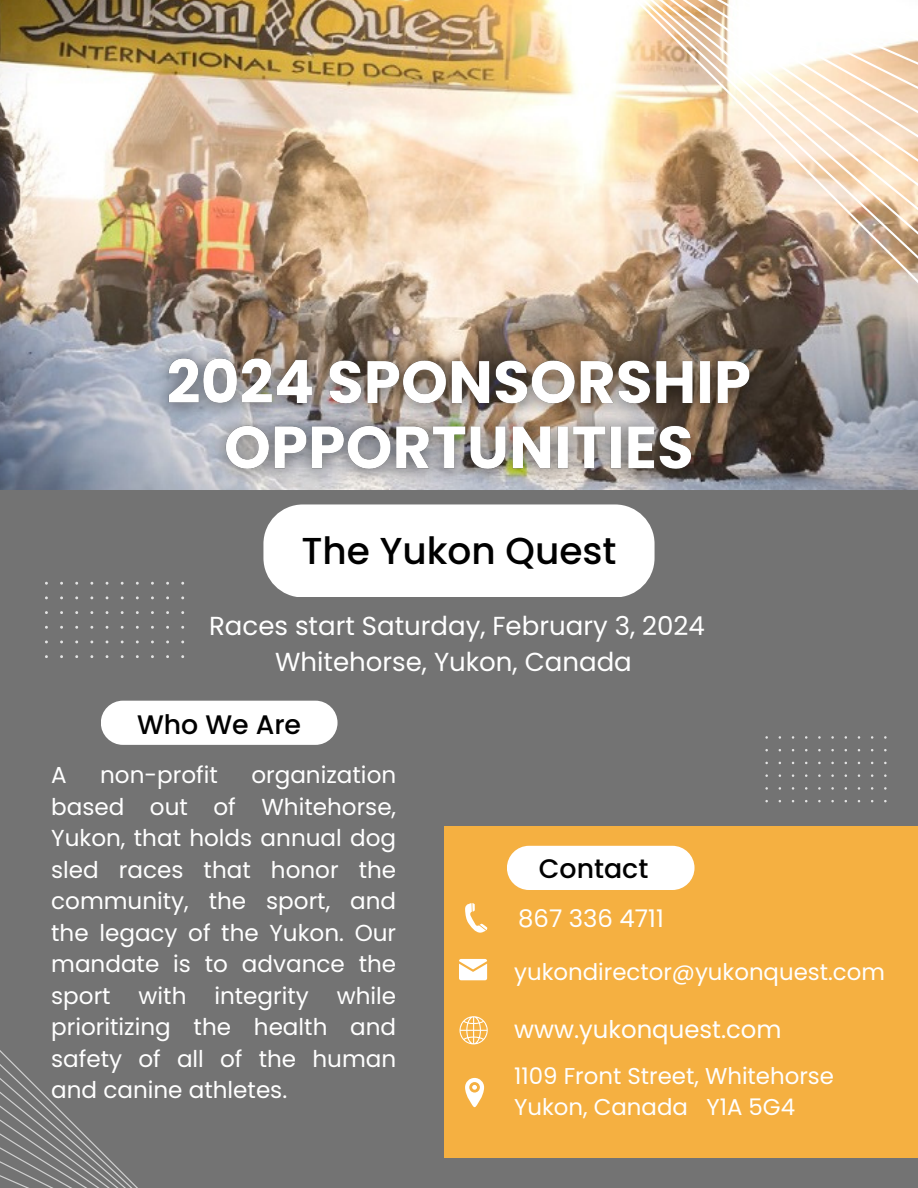
<style>
.page{position:relative;width:918px;height:1188px;background:#737373}
.page>*{position:absolute;margin:0;border:0;box-sizing:border-box;transform-origin:0 0}
.t1{font:500 37.5px "Poppins";color:#000}
.t2{font:500 26.85px "Poppins";color:#000}
.t3{font:26.1px "Poppins";color:#fff}
.t4{font:24.3px "Poppins";color:#fff}
.t5{font:23.1px/31.5px "Poppins";color:#fff;text-align:justify}
.t6{font:22.8px "Poppins";color:#fff}
</style>
<div class="page">
<img style="left:0;top:0;width:918px;height:489px">
<div style="left:101px;top:701px;width:237px;height:44px;background:#fff;border-radius:22px"></div>
<div style="left:444px;top:826px;width:474px;height:332px;background:#f5b041"></div>
<div style="left:507px;top:846px;width:188px;height:44px;background:#fff;border-radius:22px"></div>
<svg style="left:459px;top:959px;width:28px;height:21px"></svg>
<svg style="left:459px;top:1016px;width:29px;height:29px"></svg>
<svg style="left:465px;top:1078px;width:19px;height:29px"></svg>
<svg style="left:465px;top:903px;width:22px;height:30px"></svg>
<svg style="left:765px;top:736px;width:122px;height:66px"></svg>
<svg style="left:45px;top:582px;width:139px;height:76px"></svg>
<svg style="left:0;top:1050px;width:138px;height:138px"></svg>
<img style="left:528px;top:0;width:390px;height:424px">
<img style="left:142px;top:333px;width:635px;height:157px">
<div style="left:263px;top:504px;width:392px;height:93px;background:#fff;border-radius:39px"></div>
<p class="t1" style="left:301px;top:524px;width:317px">The Yukon Quest</p>
<p class="t3" style="left:209px;top:607px;width:497px">Races start Saturday, February 3, 2024</p>
<p class="t3" style="left:275px;top:643px;width:358px">Whitehorse, Yukon, Canada</p>
<p class="t2" style="left:137px;top:705px;width:166px">Who We Are</p>
<p class="t5" style="left:51px;top:759px;width:17px">A</p>
<p class="t5" style="left:100px;top:759px;width:119px">non-profit</p>
<p class="t5" style="left:51px;top:759px;width:346px;text-indent:200px">organization based out of Whitehorse, Yukon, that holds annual dog sled races that honor the community, the sport, and the legacy of the Yukon. Our mandate is to advance the sport with integrity while prioritizing the health and safety of all of the human and canine athletes.</p>
<p class="t2" style="left:539px;top:849px;width:111px">Contact</p>
<p class="t4" style="left:518px;top:902px;width:147px">867 336 4711</p>
<p class="t6" style="left:514px;top:956px;width:372px">yukondirector@yukonquest.com</p>
<p class="t4" style="left:514px;top:1013px;width:269px">www.yukonquest.com</p>
<p class="t6" style="left:514px;top:1060px;width:321px">1109 Front Street, Whitehorse</p>
<p class="t6" style="left:514px;top:1091px;width:282px">Yukon, Canada Y1A 5G4</p>
</div>
